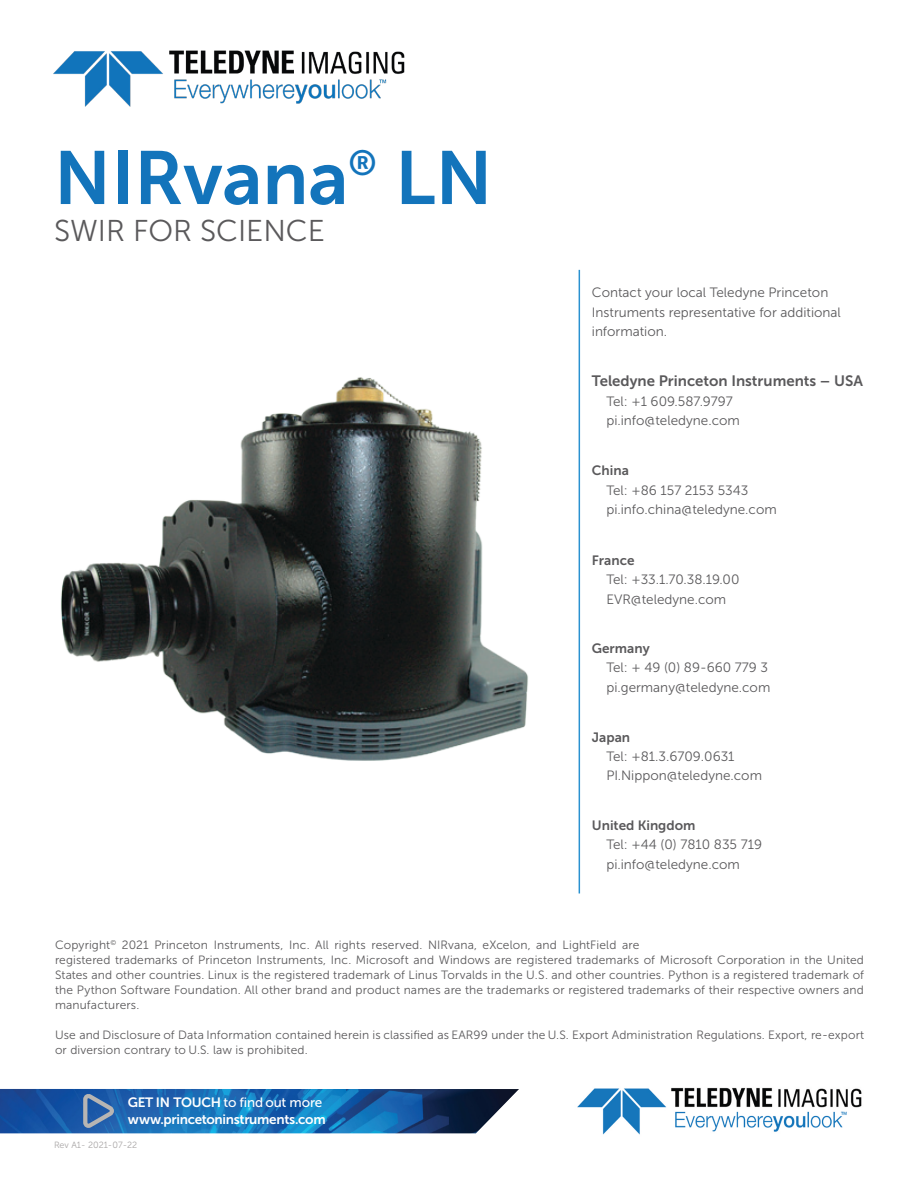
<style>
.page{position:relative;width:918px;height:1188px;background:#fff}
.page>*{position:absolute;margin:0;border:0;box-sizing:border-box;transform-origin:0 0}
.t1{font:75px "Museo Sans 700";color:#1374bb}
.t2{font:30px "Museo Sans 300";color:#5a595b}
.t3{font:15px "Museo Sans 700";color:#5a595b}
.t4{font:13.5px/19.5px "Museo Sans 300";color:#5a595b}
.t5{font:13.5px "Museo Sans 700";color:#5a595b}
.t6{font:13.5px "Museo Sans 700";letter-spacing:-.02em;color:#fff}
.t7{font:13.5px "Museo Sans 500";letter-spacing:-.005em;color:#fff}
.t8{font:12px/15px "Museo Sans 300";letter-spacing:.01em;color:#5a595b}
.t9{font:9px "Museo Sans 300";color:#a8a5a5}
.s1{font-family:"Museo Sans 700"}
</style>
<div class="page">
<img style="left:53px;top:50px;width:352px;height:57px">
<hr style="left:579px;top:270px;width:1px;height:623px;background:#2991d0">
<img style="left:577px;top:1087px;width:285px;height:48px">
<img style="left:0;top:1089px;width:519px;height:44px">
<svg style="left:83px;top:1094px;width:31px;height:34px"></svg>
<img style="left:61px;top:377px;width:467px;height:384px">
<h1 class="t1" style="left:54px;top:148px;width:440px">NIRvana<sup>®</sup> LN</h1>
<h2 class="t2" style="left:54px;top:218px;width:272px">SWIR FOR SCIENCE</h2>
<p class="t4" style="left:592px;top:284px;width:251px">Contact your local Teledyne Princeton<br>Instruments representative for additional information.</p>
<p class="t3" style="left:592px;top:375px;width:273px">Teledyne Princeton Instruments – USA</p>
<p class="t4" style="left:606px;top:393px;width:135px">Tel: +1 609.587.9797 pi.info@teledyne.com</p>
<p class="t5" style="left:592px;top:465px;width:39px">China</p>
<p class="t4" style="left:606px;top:482px;width:172px">Tel: +86 157 2153 5343 pi.info.china@teledyne.com</p>
<p class="t5" style="left:592px;top:555px;width:44px">France</p>
<p class="t4" style="left:606px;top:571px;width:135px">Tel: +33.1.70.38.19.00<br>EVR@teledyne.com</p>
<p class="t5" style="left:592px;top:643px;width:59px">Germany</p>
<p class="t4" style="left:606px;top:659px;width:165px">Tel: + 49 (0) 89-660 779 3 pi.germany@teledyne.com</p>
<p class="t5" style="left:592px;top:732px;width:40px">Japan</p>
<p class="t4" style="left:606px;top:748px;width:157px">Tel: +81.3.6709.0631<br>PI.Nippon@teledyne.com</p>
<p class="t5" style="left:592px;top:820px;width:105px">United Kingdom</p>
<p class="t4" style="left:606px;top:836px;width:157px">Tel: +44 (0) 7810 835 719 pi.info@teledyne.com</p>
<p class="t8" style="left:55px;top:939px;width:811px">Copyright<sup>©</sup> 2021 Princeton Instruments, Inc. All rights reserved. NIRvana, eXcelon, and LightField are<br>registered trademarks of Princeton Instruments, Inc. Microsoft and Windows are registered trademarks of Microsoft Corporation in the United States and other countries. Linux is the registered trademark of Linus Torvalds in the U.S. and other countries. Python is a registered trademark of the Python Software Foundation. All other brand and product names are the trademarks or registered trademarks of their respective owners and manufacturers.</p>
<p class="t8" style="left:55px;top:1029px;width:811px">Use and Disclosure of Data Information contained herein is classified as EAR99 under the U.S. Export Administration Regulations. Export, re-export or diversion contrary to U.S. law is prohibited.</p>
<p class="t7" style="left:128px;top:1097px;width:196px"><span class="s1">GET IN TOUCH</span> to find out more</p>
<p class="t6" style="left:128px;top:1114px;width:199px">www.princetoninstruments.com</p>
<p class="t9" style="left:54px;top:1141px;width:85px">Rev A1- 2021-07-22</p>
</div>
